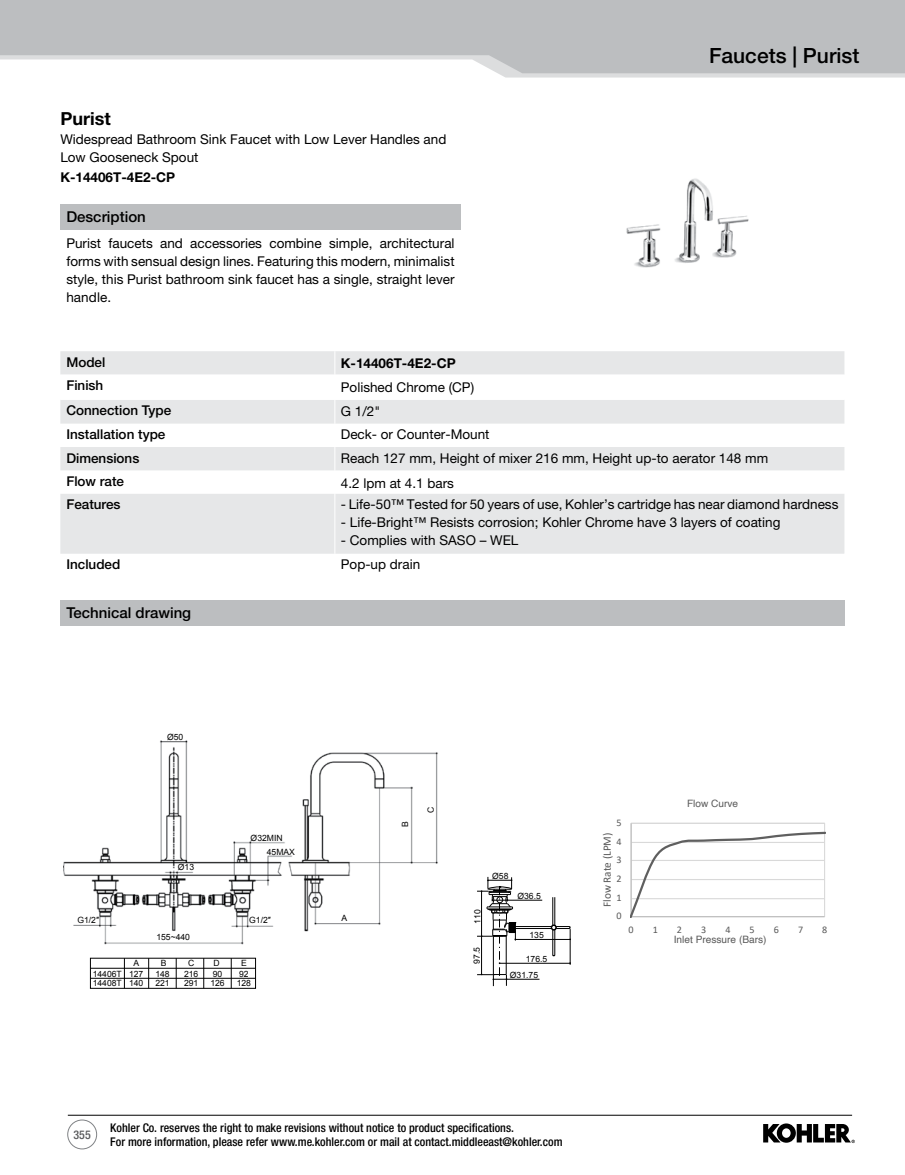
<style>
.page{position:relative;width:905px;height:1175px;background:#fff}
.page>*{position:absolute;margin:0;border:0;box-sizing:border-box;transform-origin:0 0}
.t1{font:500 21px "Helvetica Neue LT Pro";color:#000}
.t2{font:700 18px "Helvetica Neue LT Pro";color:#000}
.t3{font:500 15px "Helvetica Neue LT Pro";color:#000}
.t4{font:13.5px/23.9px "Helvetica Neue LT Pro";color:#000}
.t5{font:500 13.5px "Helvetica Neue LT Pro";color:#000}
.t6{font:500 condensed 12px/13.5px "Helvetica Neue LT Pro";color:#000}
.t7{font:500 condensed 12px "Helvetica Neue LT Pro";color:#58595b}
.t8{font:11.25px "Calibri";color:#595959}
.t9{font:10.05px "Helvetica";color:#595959}
.t10{font:10.05px "Calibri";color:#595959}
.t11{font:8.55px/14px "Arial";color:#000}
.s1{font-weight:700}
</style>
<div class="page">
<hr style="left:68px;top:1115px;width:784px;height:1px;background:#000">
<svg style="left:498px;top:73px;width:406px;height:5px;background:#dddedf"></svg>
<svg style="left:0;top:0;width:904px;height:73px;background:#c3c5c7"></svg>
<svg style="left:763px;top:1123px;width:91px;height:20px"></svg>
<div style="left:67px;top:1119px;width:30px;height:30px;border:1px solid #808285;border-radius:50%"></div>
<div style="left:60px;top:600px;width:784px;height:26px;background:#bcbec0"></div>
<div style="left:60px;top:204px;width:400px;height:25px;background:#bcbec0"></div>
<div style="left:60px;top:494px;width:784px;height:60px;background:#e6e7e8"></div>
<svg style="left:60px;top:351px;width:784px;height:120px"></svg>
<hr style="left:334px;top:494px;width:1px;height:60px;background:#fff">
<svg style="left:630px;top:822px;width:196px;height:96px"></svg>
<img style="left:626px;top:178px;width:123px;height:90px">
<img style="left:64px;top:740px;width:374px;height:205px">
<hr style="left:515px;top:928px;width:36px;height:1px;background:#000">
<hr style="left:515px;top:926px;width:36px;height:1px;background:#000">
<hr style="left:493px;top:979px;width:46px;height:1px;background:#000">
<hr style="left:492px;top:900px;width:50px;height:1px;background:#000">
<hr style="left:515px;top:939px;width:55px;height:1px;background:#000">
<svg style="left:551px;top:897px;width:20px;height:59px"></svg>
<hr style="left:570px;top:929px;width:1px;height:35px;background:#000">
<hr style="left:499px;top:963px;width:71px;height:1px;background:#000">
<svg style="left:477px;top:877px;width:39px;height:109px"></svg>
<hr style="left:90px;top:978px;width:165px;height:1px;background:#000">
<hr style="left:90px;top:968px;width:165px;height:1px;background:#000">
<hr style="left:231px;top:958px;width:1px;height:30px;background:#000">
<hr style="left:203px;top:958px;width:1px;height:30px;background:#000">
<hr style="left:176px;top:958px;width:1px;height:30px;background:#000">
<hr style="left:148px;top:958px;width:1px;height:30px;background:#000">
<hr style="left:124px;top:958px;width:1px;height:30px;background:#000">
<p class="t2" style="left:60px;top:107px;width:52px">Purist</p>
<p class="t4" style="left:60px;top:130px;width:387px;line-height:18.8px">Widespread Bathroom Sink Faucet with Low Lever Handles and<br>Low Gooseneck Spout<br><span class="s1">K-14406T-4E2-CP</span></p>
<p class="t3" style="left:66px;top:208px;width:81px">Description</p>
<p class="t4" style="left:66px;top:234px;width:390px;line-height:18px;text-align:justify">Purist faucets and accessories combine simple, architectural forms with sensual design lines. Featuring this modern, minimalist style, this Purist bathroom sink faucet has a single, straight lever handle.</p>
<p class="t1" style="left:709px;top:43px;width:152px">Faucets | Purist</p>
<p class="t5" style="left:66px;top:354px;width:41px">Model</p>
<p class="t5" style="left:66px;top:377px;width:39px">Finish</p>
<p class="t5" style="left:66px;top:402px;width:106px">Connection Type</p>
<p class="t5" style="left:66px;top:426px;width:101px">Installation type</p>
<p class="t5" style="left:66px;top:450px;width:75px">Dimensions</p>
<p class="t5" style="left:66px;top:473px;width:59px">Flow rate</p>
<p class="t4" style="left:341px;top:351px;width:429px"><span class="s1">K-14406T-4E2-CP<br></span>Polished Chrome (CP)<br>G 1/2"<br>Deck- or Counter-Mount<br>Reach 127 mm, Height of mixer 216 mm, Height up-to aerator 148 mm<br>4.2 lpm at 4.1 bars</p>
<p class="t5" style="left:66px;top:496px;width:56px">Features</p>
<p class="t4" style="left:341px;top:492px;width:499px">- Life-50™ Tested for 50 years of use, Kohler’s cartridge has near diamond hardness</p>
<p class="t4" style="left:341px;top:510px;width:441px">- Life-Bright™ Resists corrosion; Kohler Chrome have 3 layers of coating</p>
<p class="t4" style="left:341px;top:528px;width:179px">- Complies with SASO – WEL</p>
<p class="t5" style="left:66px;top:556px;width:56px">Included</p>
<p class="t4" style="left:341px;top:552px;width:81px">Pop-up drain</p>
<p class="t3" style="left:66px;top:604px;width:126px">Technical drawing</p>
<p class="t11" style="left:167px;top:730px;width:18px">Ø50</p>
<p class="t11" style="left:178px;top:859px;width:18px">Ø13</p>
<p class="t11" style="left:267px;top:830px;width:30px;text-indent:-16px">Ø32MIN<br>45MAX</p>
<p class="t11" style="left:77px;top:913px;width:23px">G1/2″</p>
<p class="t11" style="left:249px;top:913px;width:23px">G1/2″</p>
<p class="t11" style="left:156px;top:930px;width:35px">155~440</p>
<p class="t11" style="left:133px;top:956px;width:7px">A</p>
<p class="t11" style="left:161px;top:956px;width:7px">B</p>
<p class="t11" style="left:188px;top:956px;width:8px">C</p>
<p class="t11" style="left:213px;top:956px;width:8px">D</p>
<p class="t11" style="left:241px;top:956px;width:7px">E</p>
<p class="t11" style="left:93px;top:976px;width:52px">14408T 140</p>
<p class="t11" style="left:155px;top:976px;width:16px">221</p>
<p class="t11" style="left:184px;top:976px;width:16px">291</p>
<p class="t11" style="left:210px;top:976px;width:16px">126</p>
<p class="t11" style="left:237px;top:976px;width:16px">128</p>
<p class="t11" style="left:93px;top:966px;width:52px">14406T 127</p>
<p class="t11" style="left:155px;top:966px;width:16px">148</p>
<p class="t11" style="left:184px;top:966px;width:16px">216</p>
<p class="t11" style="left:213px;top:966px;width:11px">90</p>
<p class="t11" style="left:239px;top:966px;width:11px">92</p>
<p class="t11" style="left:341px;top:910px;width:7px">A</p>
<p class="t11" style="left:398px;top:826px;width:7px;rotate:-90deg">B</p>
<p class="t11" style="left:424px;top:812px;width:8px;rotate:-90deg">C</p>
<p class="t11" style="left:470px;top:923px;width:16px;rotate:-90deg">110</p>
<p class="t11" style="left:470px;top:964px;width:18px;rotate:-90deg">97.5</p>
<p class="t11" style="left:492px;top:869px;width:18px">Ø58</p>
<p class="t11" style="left:517px;top:889px;width:25px">Ø36.5</p>
<p class="t11" style="left:529px;top:928px;width:16px">135</p>
<p class="t11" style="left:526px;top:952px;width:23px">176.5</p>
<p class="t11" style="left:510px;top:968px;width:30px">Ø31.75</p>
<p class="t10" style="left:616px;top:815px;width:7px">5</p>
<p class="t8" style="left:599px;top:907px;width:76px;rotate:-90deg">Flow Rate (LPM)</p>
<p class="t10" style="left:616px;top:835px;width:7px">4</p>
<p class="t10" style="left:616px;top:853px;width:7px">3</p>
<p class="t10" style="left:616px;top:872px;width:7px">2</p>
<p class="t10" style="left:616px;top:891px;width:7px">1</p>
<p class="t10" style="left:616px;top:909px;width:7px">0</p>
<p class="t9" style="left:687px;top:795px;width:53px">Flow Curve</p>
<p class="t10" style="left:628px;top:922px;width:7px">0</p>
<p class="t10" style="left:652px;top:922px;width:7px">1</p>
<p class="t10" style="left:677px;top:922px;width:7px">2</p>
<p class="t10" style="left:701px;top:922px;width:7px">3</p>
<p class="t10" style="left:725px;top:922px;width:7px">4</p>
<p class="t10" style="left:749px;top:922px;width:7px">5</p>
<p class="t10" style="left:773px;top:922px;width:7px">6</p>
<p class="t10" style="left:798px;top:922px;width:7px">7</p>
<p class="t10" style="left:822px;top:922px;width:7px">8</p>
<p class="t9" style="left:673px;top:931px;width:94px">Inlet Pressure (Bars)</p>
<p class="t7" style="left:74px;top:1127px;width:19px">355</p>
<p class="t6" style="left:110px;top:1120px;width:454px">Kohler Co. reserves the right to make revisions without notice to product specifications.<br>For more information, please refer www.me.kohler.com or mail at contact.middleeast@kohler.com</p>
</div>
